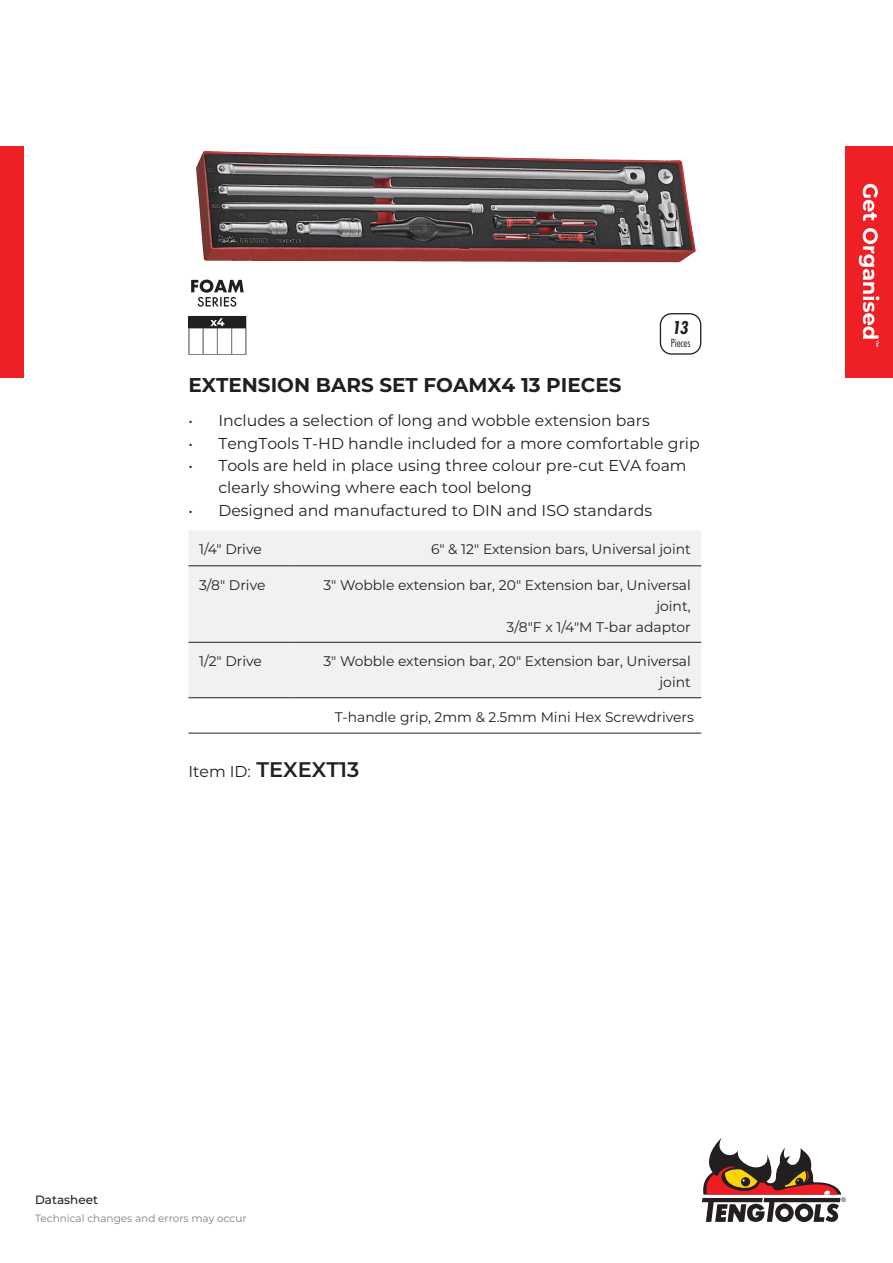
<style>
.page{position:relative;width:893px;height:1263px;background:#fff}
.page>*{position:absolute;margin:0;border:0;box-sizing:border-box;transform-origin:0 0}
.Heading{font:600 21px "Montserrat";color:#231f20}
.t1{font:700 19.95px "Montserrat";color:#231f20}
.t2{font:italic 700 19.35px "Futura PT Cond";color:#231f20}
.t3{font:15.75px/22.4px "Montserrat";color:#231f20}
.t4{font:13.95px/21px "Montserrat";color:#231f20;text-align:right}
.t5{font:12.3px "Futura PT Cond";color:#231f20}
.t6{font:500 12px "Montserrat";color:#231f20}
.t7{font:10.5px "Montserrat";color:#7c7e81}
.t8{font:6.15px "Arial";color:#231f20}
.s1{font-size:15px}
.s2{font-weight:400;font-size:15.75px}
</style>
<div class="page">
<div style="left:845px;top:147px;width:48px;height:231px;background:#ee2026"></div>
<svg style="left:863px;top:184px;width:15px;height:37px"></svg>
<svg style="left:859px;top:228px;width:20px;height:118px"></svg>
<div style="left:0;top:147px;width:24px;height:231px;background:#ee2026"></div>
<svg style="left:702px;top:1138px;width:139px;height:84px"></svg>
<div style="left:188px;top:531px;width:513px;height:166px;background:#f0f1f2"></div>
<hr style="left:188px;top:565px;width:106px;height:1px;background:#231f20">
<hr style="left:294px;top:565px;width:407px;height:1px;background:#231f20">
<hr style="left:188px;top:642px;width:106px;height:1px;background:#231f20">
<hr style="left:294px;top:642px;width:407px;height:1px;background:#231f20">
<hr style="left:188px;top:697px;width:106px;height:1px;background:#231f20">
<hr style="left:294px;top:697px;width:407px;height:1px;background:#231f20">
<hr style="left:188px;top:733px;width:106px;height:1px;background:#231f20">
<hr style="left:294px;top:733px;width:407px;height:1px;background:#231f20">
<img style="left:196px;top:151px;width:490px;height:111px">
<div style="left:660px;top:313px;width:41px;height:42px;border:1px solid #231f20;border-radius:11px"></div>
<svg style="left:191px;top:280px;width:53px;height:27px"></svg>
<div style="left:189px;top:328px;width:14px;height:27px;border:1px solid #808285"></div>
<div style="left:203px;top:328px;width:15px;height:27px;border:1px solid #808285"></div>
<div style="left:217px;top:328px;width:15px;height:27px;border:1px solid #808285"></div>
<div style="left:231px;top:328px;width:15px;height:27px;border:1px solid #808285"></div>
<svg style="left:189px;top:316px;width:57px;height:12px"></svg>
<p class="t1" style="left:188px;top:371px;width:435px">EXTENSION BARS SET FOAMX4 13 PIECES</p>
<p class="t2" style="left:673px;top:316px;width:17px">13</p>
<p class="t5" style="left:671px;top:336px;width:21px">Pieces</p>
<p class="t3" style="left:189px;top:409px;width:463px"><span class="s1">•</span> Includes a selection of long and wobble extension bars</p>
<p class="t3" style="left:189px;top:431px;width:513px"><span class="s1">•</span> TengTools T-HD handle included for a more comfortable grip</p>
<p class="t3" style="left:218px;top:454px;width:470px;text-indent:-30px"><span class="s1">•</span> Tools are held in place using three colour pre-cut EVA foam clearly showing where each tool belong</p>
<p class="t3" style="left:189px;top:498px;width:465px"><span class="s1">•</span> Designed and manufactured to DIN and ISO standards</p>
<p class="t4" style="left:199px;top:538px;width:64px">1/4" Drive</p>
<p class="t4" style="left:431px;top:538px;width:261px">6" &amp; 12" Extension bars, Universal joint</p>
<p class="t4" style="left:199px;top:574px;width:68px">3/8" Drive</p>
<p class="t4" style="left:323px;top:574px;width:369px">3" Wobble extension bar, 20" Extension bar, Universal joint,</p>
<p class="t4" style="left:507px;top:616px;width:186px">3/8"F x 1/4"M T-bar adaptor</p>
<p class="t4" style="left:199px;top:650px;width:64px">1/2" Drive</p>
<p class="t4" style="left:323px;top:650px;width:369px">3" Wobble extension bar, 20" Extension bar, Universal joint</p>
<p class="t4" style="left:335px;top:706px;width:360px">T-handle grip, 2mm &amp; 2.5mm Mini Hex Screwdrivers</p>
<p class="Heading" style="left:188px;top:755px;width:172px"><span class="s2">Item ID:</span> TEXEXT13</p>
<p class="t6" style="left:35px;top:1191px;width:65px">Datasheet</p>
<p class="t8" style="left:842px;top:1196px;width:6px">®</p>
<p class="t7" style="left:35px;top:1211px;width:213px">Technical changes and errors may occur</p>
</div>
